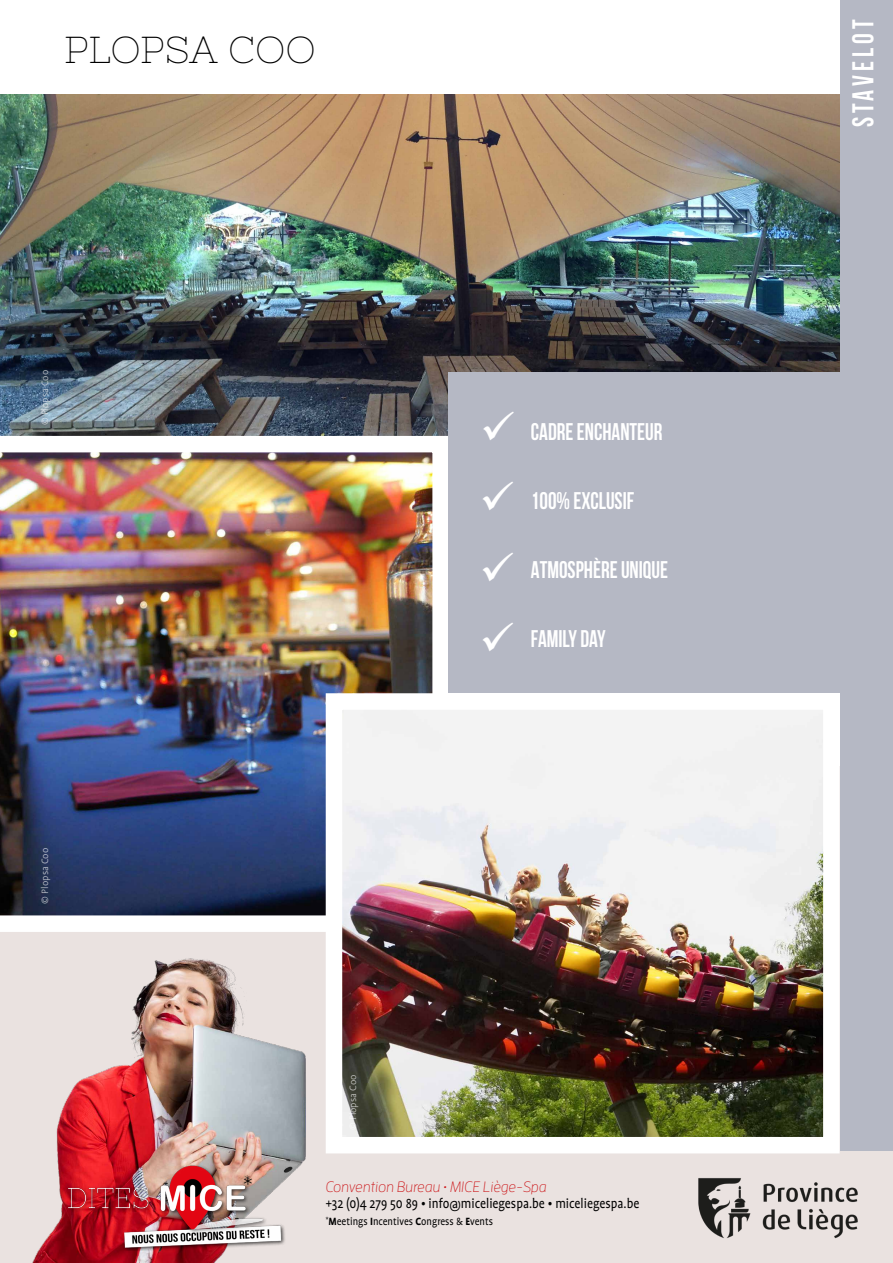
<style>
.page{position:relative;width:893px;height:1263px;background:#fff}
.page>*{position:absolute;margin:0;border:0;box-sizing:border-box;transform-origin:0 0}
.t1{font:37.5px "Nixie One";letter-spacing:-.005em;color:#000}
.t2{font:700 30px "Bebas Neue";letter-spacing:.15em;color:#fff;scale:.9 1}
.t3{font:700 24px "Bebas Neue";color:#fff;scale:.9 1}
.t4{font:24px "Nixie One";color:#000}
.t5{font:15px "Profile OT";color:#000;scale:.9 1}
.t6{font:italic 300 15px "Enzo OT";color:#cd191c}
.t7{font:12px "Profile OT";color:#000;scale:.9 1}
.t8{font:300 10.5px "Profile Pro";color:#fff}
.s1{font-weight:700}
</style>
<div class="page">
<img style="left:0;top:95px;width:841px;height:341px">
<div style="left:841px;top:0;width:52px;height:1263px;background:#b5b8c4"></div>
<div style="left:27px;top:1151px;width:866px;height:112px;background:#eae2e0"></div>
<img style="left:1px;top:949px;width:335px;height:314px">
<img style="left:65px;top:1163px;width:221px;height:87px">
<img style="left:673px;top:1153px;width:185px;height:86px">
<img style="left:0;top:452px;width:433px;height:464px">
<img style="left:343px;top:710px;width:480px;height:426px">
<div style="left:448px;top:372px;width:394px;height:321px;background:#b5b8c4"></div>
<h1 class="t1" style="left:64px;top:28px;width:253px">PLOPSA COO</h1>
<p class="t8" style="left:39px;top:425px;width:57px;rotate:-90deg">© Plopsa Coo</p>
<p class="t8" style="left:39px;top:903px;width:57px;rotate:-90deg">© Plopsa Coo</p>
<p class="t3" style="left:531px;top:418px;width:148px">CADRE ENCHANTEUR</p>
<p class="t3" style="left:531px;top:487px;width:116px">100% EXCLUSIF</p>
<p class="t3" style="left:531px;top:556px;width:154px">ATMOSPHÈRE UNIQUE</p>
<p class="t3" style="left:531px;top:625px;width:84px">FAMILY DAY</p>
<p class="t4" style="left:242px;top:1172px;width:13px">*</p>
<p class="t8" style="left:347px;top:1130px;width:57px;rotate:-90deg">© Plopsa Coo</p>
<p class="t6" style="left:326px;top:1178px;width:223px">Convention Bureau • MICE Liège-Spa</p>
<p class="t5" style="left:326px;top:1195px;width:350px">+32 (0)4 279 50 89 • info@miceliegespa.be • miceliegespa.be</p>
<p class="t7" style="left:326px;top:1214px;width:187px"><sup>*</sup><span class="s1">M</span>eetings <span class="s1">I</span>ncentives <span class="s1">C</span>ongress &amp; <span class="s1">E</span>vents</p>
<p class="t2" style="left:847px;top:127px;width:121px;rotate:-90deg">STAVELOT</p>
</div>
